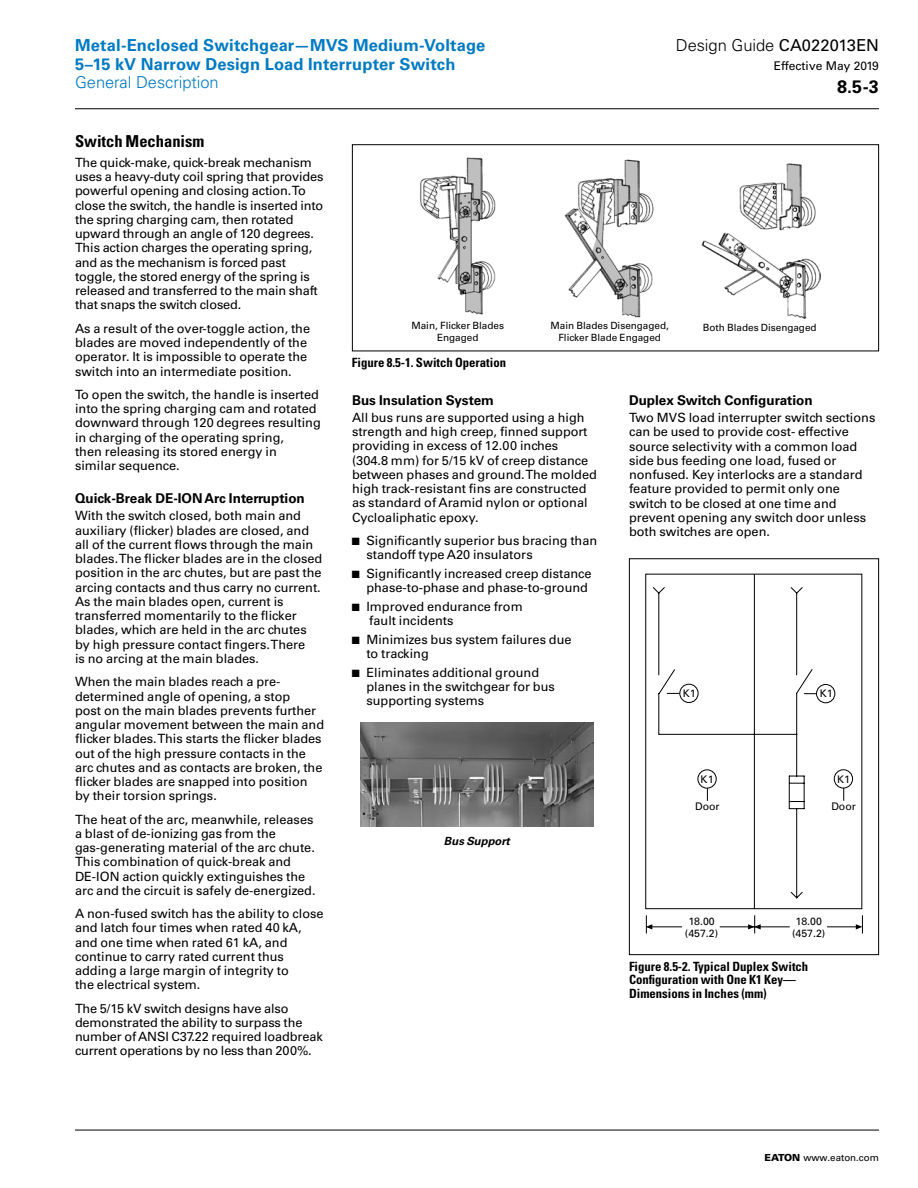
<style>
.page{position:relative;width:918px;height:1188px;background:#fff}
.page>*{position:absolute;margin:0;border:0;box-sizing:border-box;transform-origin:0 0}
.t1{font:700 18px "Univers LT Std";color:#000}
.t2{font:700 16.5px/18.8px "Univers LT Std";letter-spacing:.01em;color:#007ac2}
.t3{font:300 16.5px "Univers LT Std";letter-spacing:-.005em;color:#000}
.t4{font:300 16.5px "Univers LT Std";letter-spacing:-.005em;color:#007ac2}
.t5{font:700 condensed 16.5px "Univers LT Std";color:#000}
.t6{font:700 13.5px "Univers LT Std";color:#000}
.t7{font:12.75px/14.2px "Univers LT Std";color:#000}
.t8{font:700 condensed 12.75px/13.5px "Univers LT Std";color:#000}
.t9{font:12px "Univers LT Std";color:#000}
.t10{font:italic 700 11.25px "Univers LT Std";color:#000}
.t11{font:10.5px/12px "Univers";color:#000;text-align:center}
.t12{font:10.05px/11.4px "Univers LT Std";color:#000;text-align:center}
.t13{font:9.75px "Univers LT Std";color:#000}
.s1{font-weight:400}
.s2{font-weight:900}
</style>
<div class="page">
<img style="left:739px;top:163px;width:77px;height:68px">
<img style="left:702px;top:232px;width:118px;height:87px">
<img style="left:420px;top:157px;width:76px;height:158px">
<img style="left:564px;top:159px;width:90px;height:159px">
<div style="left:352px;top:144px;width:527px;height:207px;border:1px solid #000"></div>
<img style="left:360px;top:723px;width:234px;height:103px">
<svg style="left:652px;top:576px;width:161px;height:331px"></svg>
<div style="left:816px;top:684px;width:19px;height:19px;border:1px solid #000;border-radius:50%"></div>
<svg style="left:666px;top:693px;width:187px;height:108px"></svg>
<hr style="left:827px;top:927px;width:33px;height:1px;background:#000">
<hr style="left:720px;top:927px;width:70px;height:1px;background:#000">
<hr style="left:648px;top:927px;width:34px;height:1px;background:#000">
<svg style="left:856px;top:915px;width:7px;height:19px"></svg>
<svg style="left:748px;top:915px;width:13px;height:19px"></svg>
<svg style="left:646px;top:915px;width:6px;height:19px"></svg>
<div style="left:629px;top:558px;width:250px;height:397px;border:1px solid #000"></div>
<hr style="left:75px;top:1130px;width:804px;height:1px;background:#000">
<hr style="left:75px;top:108px;width:804px;height:1px;background:#000">
<p class="t2" style="left:75px;top:36px;width:412px">Metal-Enclosed Switchgear—MVS Medium-Voltage<br>5–15 kV Narrow Design Load Interrupter Switch</p>
<p class="t4" style="left:75px;top:73px;width:145px">General Description</p>
<p class="t3" style="left:676px;top:35px;width:205px">Design Guide <span class="s1">CA022013EN</span></p>
<p class="t9" style="left:774px;top:59px;width:107px">Effective May 2019</p>
<h1 class="t1" style="left:837px;top:76px;width:43px">8.5-3</h1>
<p class="t5" style="left:75px;top:131px;width:131px">Switch Mechanism</p>
<p class="t7" style="left:75px;top:155px;width:250px">The quick-make, quick-break mechanism uses a heavy-duty coil spring that provides powerful opening and closing action. To close the switch, the handle is inserted into the spring charging cam, then rotated upward through an angle of 120 degrees.<br>This action charges the operating spring, and as the mechanism is forced past toggle, the stored energy of the spring is released and transferred to the main shaft that snaps the switch closed.</p>
<p class="t7" style="left:75px;top:321px;width:237px">As a result of the over-toggle action, the blades are moved independently of the operator. It is impossible to operate the switch into an intermediate position.</p>
<p class="t7" style="left:75px;top:387px;width:247px">To open the switch, the handle is inserted into the spring charging cam and rotated downward through 120 degrees resulting in charging of the operating spring,<br>then releasing its stored energy in similar sequence.</p>
<p class="t6" style="left:75px;top:490px;width:231px">Quick-Break DE-ION Arc Interruption</p>
<p class="t7" style="left:75px;top:509px;width:249px">With the switch closed, both main and auxiliary (flicker) blades are closed, and all of the current flows through the main blades. The flicker blades are in the closed position in the arc chutes, but are past the arcing contacts and thus carry no current.<br>As the main blades open, current is transferred momentarily to the flicker blades, which are held in the arc chutes by high pressure contact fingers. There<br>is no arcing at the main blades.</p>
<p class="t7" style="left:75px;top:675px;width:251px">When the main blades reach a pre&shy;determined angle of opening, a stop<br>post on the main blades prevents further angular movement between the main and flicker blades. This starts the flicker blades out of the high pressure contacts in the arc chutes and as contacts are broken, the flicker blades are snapped into position by their torsion springs.</p>
<p class="t7" style="left:75px;top:812px;width:242px">The heat of the arc, meanwhile, releases a blast of de-ionizing gas from the gas-generating material of the arc chute.<br>This combination of quick-break and DE-ION action quickly extinguishes the arc and the circuit is safely de-energized.</p>
<p class="t7" style="left:75px;top:906px;width:250px">A non-fused switch has the ability to close and latch four times when rated 40 kA, and one time when rated 61 kA, and continue to carry rated current thus adding a large margin of integrity to<br>the electrical system.</p>
<p class="t7" style="left:75px;top:1001px;width:249px">The 5/15 kV switch designs have also demonstrated the ability to surpass the number of ANSI C37.22 required loadbreak current operations by no less than 200%.</p>
<p class="t12" style="left:411px;top:320px;width:94px">Main, Flicker Blades</p>
<p class="t12" style="left:703px;top:322px;width:115px">Both Blades Disengaged</p>
<p class="t12" style="left:437px;top:331px;width:43px">Engaged</p>
<p class="t12" style="left:551px;top:320px;width:120px">Main Blades Disengaged,<br>Flicker Blade Engaged</p>
<p class="t8" style="left:352px;top:356px;width:156px">Figure 8.5-1. Switch Operation</p>
<p class="t6" style="left:352px;top:392px;width:143px">Bus Insulation System</p>
<p class="t7" style="left:352px;top:410px;width:246px">All bus runs are supported using a high strength and high creep, finned support providing in excess of 12.00 inches (304.8 mm) for 5/15 kV of creep distance between phases and ground. The molded high track-resistant fins are constructed as standard of Aramid nylon or optional Cycloaliphatic epoxy.</p>
<p class="t7" style="left:366px;top:533px;width:232px;text-indent:-14px">■ Significantly superior bus bracing than standoff type A20 insulators</p>
<p class="t7" style="left:352px;top:566px;width:241px;text-align:right">■ Significantly increased creep distance phase-to-phase and phase-to-ground</p>
<p class="t7" style="left:369px;top:599px;width:155px;text-indent:-17px">■ Improved endurance from fault incidents</p>
<p class="t7" style="left:366px;top:632px;width:207px;text-indent:-14px">■ Minimizes bus system failures due to tracking</p>
<p class="t7" style="left:366px;top:665px;width:190px;text-indent:-14px">■ Eliminates additional ground planes in the switchgear for bus supporting systems</p>
<p class="t10" style="left:444px;top:835px;width:68px">Bus Support</p>
<p class="t6" style="left:629px;top:392px;width:185px">Duplex Switch Configuration</p>
<p class="t7" style="left:629px;top:410px;width:248px">Two MVS load interrupter switch sections can be used to provide cost- effective source selectivity with a common load side bus feeding one load, fused or nonfused. Key interlocks are a standard feature provided to permit only one switch to be closed at one time and prevent opening any switch door unless both switches are open.</p>
<p class="t11" style="left:683px;top:687px;width:14px">K1</p>
<p class="t11" style="left:820px;top:688px;width:14px">K1</p>
<p class="t11" style="left:701px;top:773px;width:14px">K1</p>
<p class="t11" style="left:837px;top:773px;width:14px">K1</p>
<p class="t11" style="left:695px;top:801px;width:26px">Door</p>
<p class="t11" style="left:831px;top:800px;width:26px">Door</p>
<p class="t11" style="left:685px;top:915px;width:35px">18.00 (457.2)</p>
<p class="t11" style="left:792px;top:915px;width:35px">18.00 (457.2)</p>
<p class="t8" style="left:629px;top:959px;width:181px">Figure 8.5-2. Typical Duplex Switch<br>Configuration with One K1 Key—<br>Dimensions in Inches (mm)</p>
<p class="t13" style="left:765px;top:1152px;width:116px"><span class="s2">EATON</span> www.eaton.com</p>
</div>
